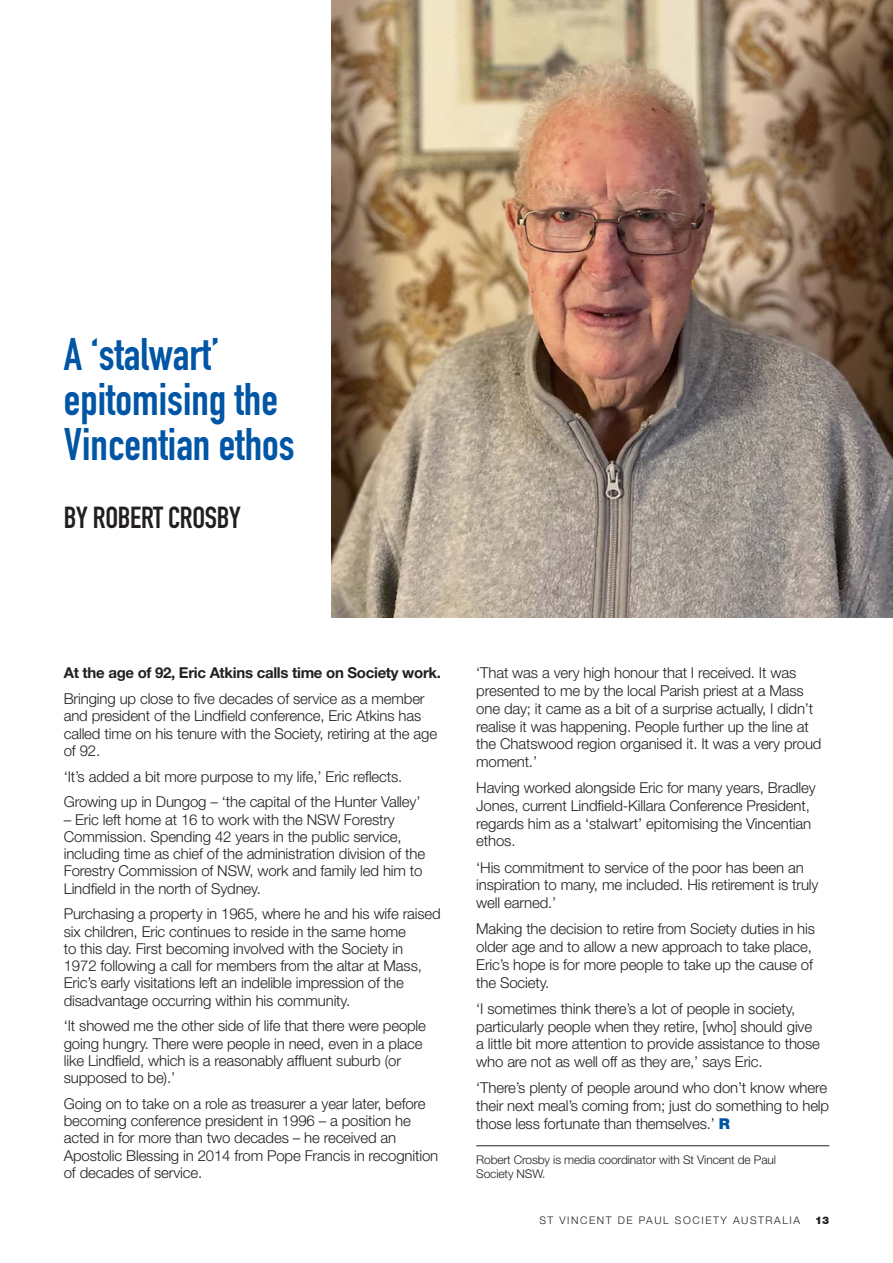
<style>
.page{position:relative;width:893px;height:1263px;background:#fff}
.page>*{position:absolute;margin:0;border:0;box-sizing:border-box;transform-origin:0 0}
.Headline_-_DIN_Bold{font:700 45px/45px "DIN Condensed";color:#0155a5}
.byline_-_name{font:700 30px "DIN Condensed";letter-spacing:-.01em;color:#231f20}
.BODY-Helvetica{font:300 15px/17.2px "Helvetica Neue LT Std";letter-spacing:-.01em;color:#231f20}
.BODY-Helvetica-2{font:700 15px "Helvetica Neue LT Std";letter-spacing:-.02em;color:#231f20}
.Endnote{font:300 12px/14px "Helvetica Neue LT Std";letter-spacing:-.01em;color:#231f20}
.t1{font:300 10.5px "Helvetica Neue LT Std";letter-spacing:.15em;color:#231f20}
.t2{font:900 10.5px "Helvetica Neue LT Std";color:#231f20}
.s1{font-weight:900;color:#0155a5}
</style>
<div class="page">
<img style="left:332px;top:0;width:561px;height:617px">
<hr style="left:476px;top:1145px;width:353px;height:1px;background:#231f20">
<p class="Headline_-_DIN_Bold" style="left:64px;top:331px;width:232px">A ‘stalwart’ epitomising the<br>Vincentian ethos</p>
<p class="byline_-_name" style="left:64px;top:497px;width:179px">BY ROBERT CROSBY</p>
<p class="BODY-Helvetica-2" style="left:64px;top:664px;width:379px">At the age of 92, Eric Atkins calls time on Society work.</p>
<p class="BODY-Helvetica" style="left:64px;top:690px;width:375px">Bringing up close to five decades of service as a member and president of the Lindfield conference, Eric Atkins has called time on his tenure with the Society, retiring at the age of 92.</p>
<p class="BODY-Helvetica" style="left:64px;top:767px;width:340px">‘It’s added a bit more purpose to my life,’ Eric reflects.</p>
<p class="BODY-Helvetica" style="left:64px;top:793px;width:358px">Growing up in Dungog – ‘the capital of the Hunter Valley’</p>
<p class="BODY-Helvetica" style="left:64px;top:810px;width:363px">– Eric left home at 16 to work with the NSW Forestry Commission. Spending 42 years in the public service, including time as chief of the administration division of the Forestry Commission of NSW, work and family led him to Lindfield in the north of Sydney.</p>
<p class="BODY-Helvetica" style="left:64px;top:905px;width:379px">Purchasing a property in 1965, where he and his wife raised six children, Eric continues to reside in the same home<br>to this day. First becoming involved with the Society in<br>1972 following a call for members from the altar at Mass, Eric’s early visitations left an indelible impression of the disadvantage occurring within his community.</p>
<p class="BODY-Helvetica" style="left:64px;top:1017px;width:364px">‘It showed me the other side of life that there were people going hungry. There were people in need, even in a place like Lindfield, which is a reasonably affluent suburb (or supposed to be).’</p>
<p class="BODY-Helvetica" style="left:64px;top:1095px;width:376px">Going on to take on a role as treasurer a year later, before becoming conference president in 1996 – a position he acted in for more than two decades – he received an Apostolic Blessing in 2014 from Pope Francis in recognition of decades of service.</p>
<p class="BODY-Helvetica" style="left:476px;top:664px;width:347px;line-height:17.7px">‘That was a very high honour that I received. It was presented to me by the local Parish priest at a Mass one day; it came as a bit of a surprise actually, I didn’t realise it was happening. People further up the line at the Chatswood region organised it. It was a very proud moment.’</p>
<p class="BODY-Helvetica" style="left:476px;top:779px;width:341px;line-height:17.7px">Having worked alongside Eric for many years, Bradley Jones, current Lindfield-Killara Conference President, regards him as a ‘stalwart’ epitomising the Vincentian ethos.</p>
<p class="BODY-Helvetica" style="left:476px;top:858px;width:344px;line-height:17.7px">‘His commitment to service of the poor has been an inspiration to many, me included. His retirement is truly well earned.’</p>
<p class="BODY-Helvetica" style="left:476px;top:920px;width:340px;line-height:17.7px">Making the decision to retire from Society duties in his older age and to allow a new approach to take place, Eric’s hope is for more people to take up the cause of the Society.</p>
<p class="BODY-Helvetica" style="left:476px;top:999px;width:345px;line-height:17.7px">‘I sometimes think there’s a lot of people in society, particularly people when they retire, [who] should give a little bit more attention to provide assistance to those who are not as well off as they are,’ says Eric.</p>
<p class="BODY-Helvetica" style="left:476px;top:1079px;width:354px;line-height:17.7px">‘There’s plenty of people around who don’t know where their next meal’s coming from; just do something to help those less fortunate than themselves.’ <span class="s1">R</span></p>
<p class="Endnote" style="left:476px;top:1152px;width:301px">Robert Crosby is media coordinator with St Vincent de Paul<br>Society NSW.</p>
<p class="t1" style="left:539px;top:1213px;width:262px">ST VINCENT DE PAUL SOCIETY AUSTRALIA</p>
<p class="t2" style="left:815px;top:1213px;width:16px">13</p>
</div>
